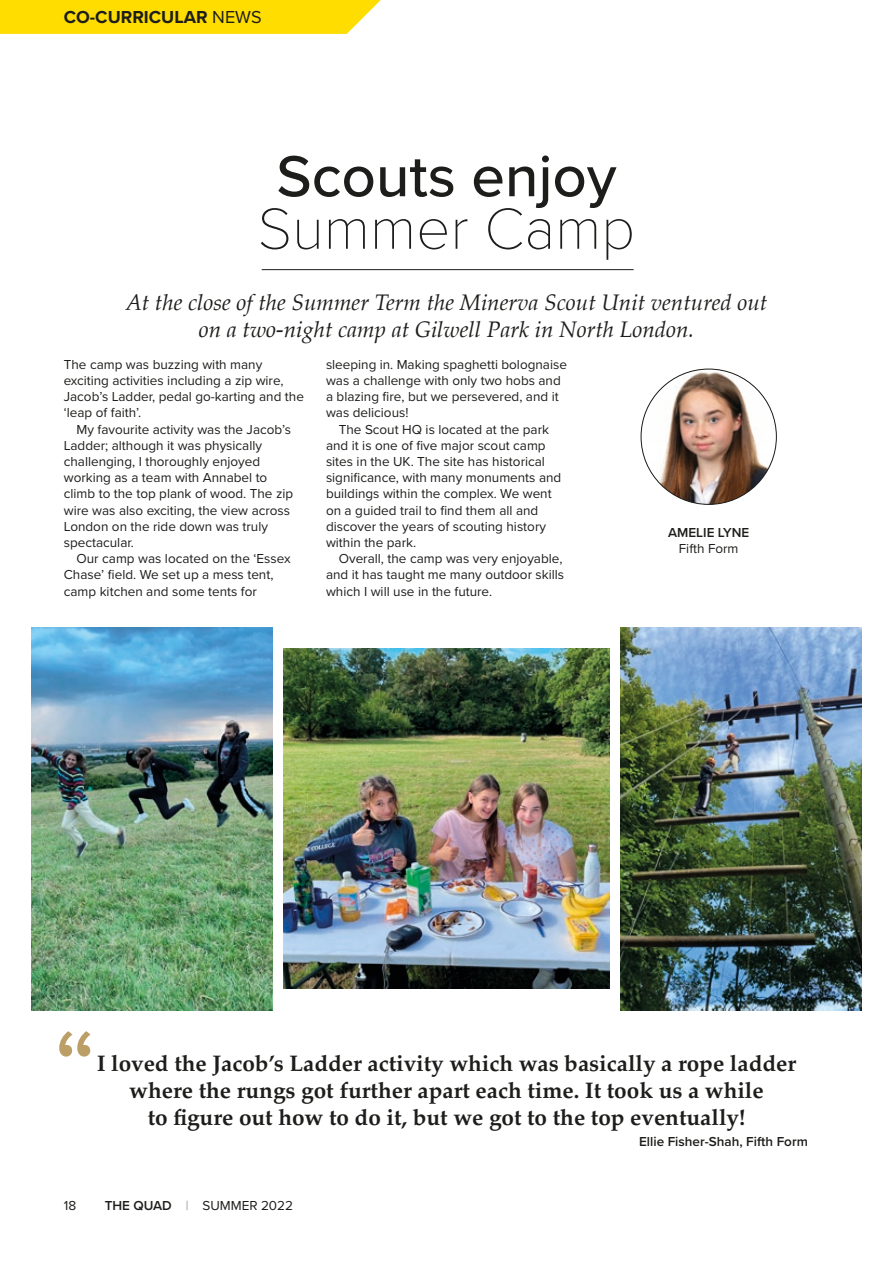
<style>
.page{position:relative;width:893px;height:1263px;background:#fff}
.page>*{position:absolute;margin:0;border:0;box-sizing:border-box;transform-origin:0 0}
.t1{font:112.5px "Proxima Nova";color:#bb9f67}
.t2{font:500 60px "Proxima Nova";color:#1d1d1b}
.t3{font:100 60px "Proxima Nova T";color:#1d1d1b}
.t4{font:700 22.5px/27px "Palatino";color:#1d1d1b;text-align:center}
.t5{font:italic 22.5px/27px "Palatino";color:#1d1d1b;text-align:center}
.t6{font:700 18px "Proxima Nova";color:#1d1d1b}
.t7{font:13.5px/16.2px "Proxima Nova";color:#1d1d1b}
.t8{font:600 13.5px "Proxima Nova";color:#1d1d1b}
.s1{font-weight:400}
.s2{font-weight:600}
.s3{font-family:"Proxima Nova T";font-weight:100;color:#4b4b4a}
</style>
<div class="page">
<img style="left:641px;top:369px;width:135px;height:135px;border-radius:68px">
<img style="left:283px;top:649px;width:326px;height:340px">
<img style="left:620px;top:627px;width:241px;height:383px">
<img style="left:32px;top:627px;width:241px;height:383px">
<svg style="left:0;top:0;width:381px;height:34px;background:#ffde0b"></svg>
<hr style="left:262px;top:269px;width:372px;height:1px;background:#1d1d1b">
<h3 class="t6" style="left:64px;top:4px;width:199px">CO-CURRICULAR <span class="s1">NEWS</span></h3>
<h2 class="t2" style="left:276px;top:131px;width:342px">Scouts enjoy</h2>
<h2 class="t3" style="left:258px;top:184px;width:379px">Summer Camp</h2>
<h3 class="t5" style="left:126px;top:288px;width:643px">At the close of the Summer Term the Minerva Scout Unit ventured out on a two-night camp at Gilwell Park in North London.</h3>
<p class="t7" style="left:64px;top:355px;width:242px">The camp was buzzing with many exciting activities including a zip wire,<br>Jacob’s Ladder, pedal go-karting and the ‘leap of faith’.</p>
<p class="t7" style="left:64px;top:420px;width:231px;text-indent:13px">My favourite activity was the Jacob’s<br>Ladder; although it was physically challenging, I thoroughly enjoyed working as a team with Annabel to climb to the top plank of wood. The zip wire was also exciting, the view across<br>London on the ride down was truly spectacular.</p>
<p class="t7" style="left:64px;top:550px;width:228px;text-indent:13px">Our camp was located on the ‘Essex<br>Chase’ field. We set up a mess tent, camp kitchen and some tents for</p>
<p class="t7" style="left:326px;top:355px;width:242px">sleeping in. Making spaghetti bolognaise was a challenge with only two hobs and a blazing fire, but we persevered, and it was delicious!</p>
<p class="t7" style="left:326px;top:420px;width:237px;text-indent:13px">The Scout HQ is located at the park and it is one of five major scout camp sites in the UK. The site has historical significance, with many monuments and buildings within the complex. We went on a guided trail to find them all and discover the years of scouting history within the park.</p>
<p class="t7" style="left:326px;top:550px;width:240px;text-indent:13px">Overall, the camp was very enjoyable, and it has taught me many outdoor skills which I will use in the future.</p>
<p class="t8" style="left:668px;top:522px;width:83px">AMELIE LYNE</p>
<p class="t7" style="left:679px;top:540px;width:61px">Fifth Form</p>
<h1 class="t1" style="left:53px;top:986px;width:45px">“</h1>
<h3 class="t4" style="left:97px;top:1049px;width:701px">I loved the Jacob’s Ladder activity which was basically a rope ladder where the rungs got further apart each time. It took us a while<br>to figure out how to do it, but we got to the top eventually!</h3>
<p class="t7" style="left:64px;top:1197px;width:14px">18</p>
<p class="t7" style="left:105px;top:1197px;width:190px"><span class="s2">THE QUAD</span> <span class="s3">|</span> SUMMER 2022</p>
<p class="t8" style="left:639px;top:1131px;width:170px">Ellie Fisher-Shah, Fifth Form</p>
</div>
